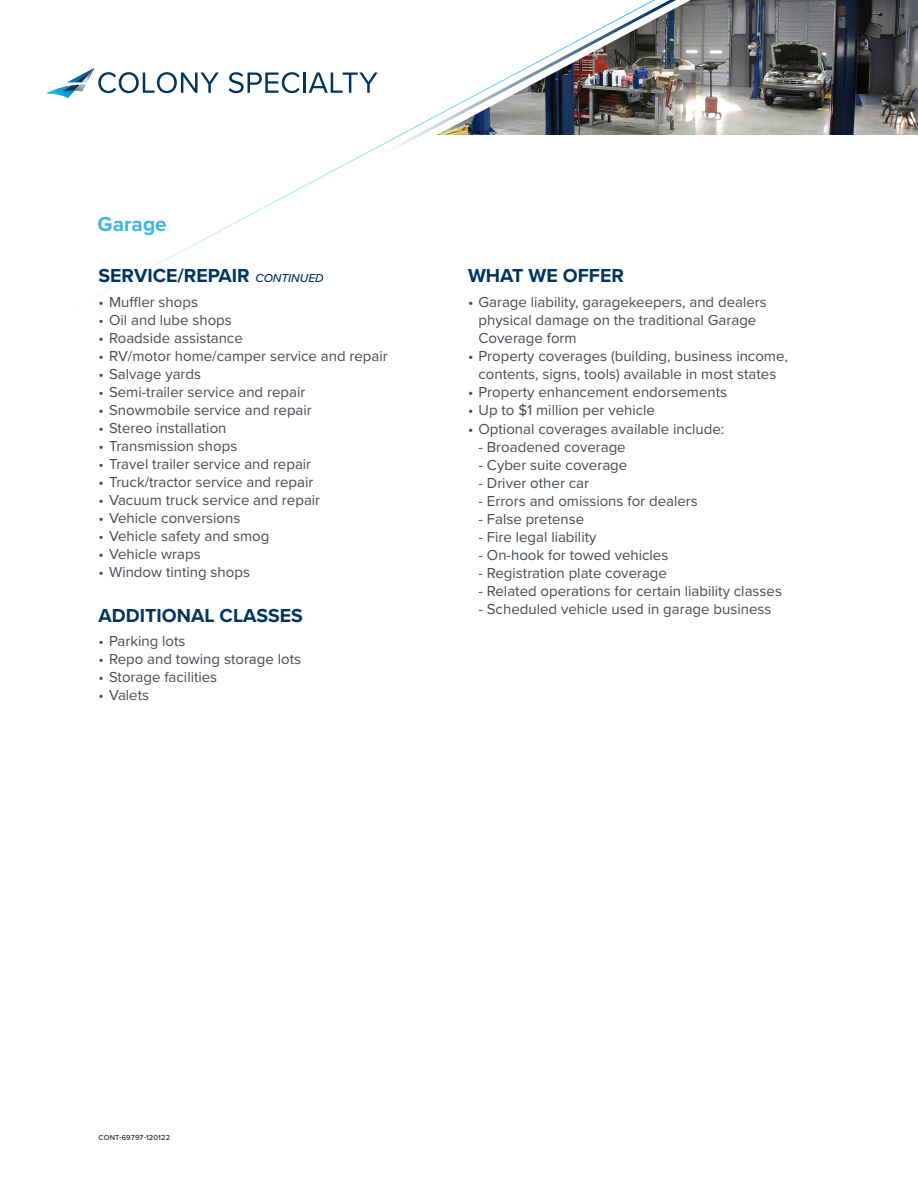
<style>
.page{position:relative;width:918px;height:1188px;background:#fff}
.page>*{position:absolute;margin:0;border:0;box-sizing:border-box;transform-origin:0 0}
.t1{font:700 21px "Proxima Nova";color:#41b6e6}
.t2{font:700 19.5px "Proxima Nova";color:#003560}
.t3{font:15px/18px "Proxima Nova";color:#464b54}
.t4{font:500 7.5px "Proxima Nova";letter-spacing:.02em;color:#231f20}
.s1{font-weight:500;font-style:italic;font-size:12px}
</style>
<div class="page">
<svg style="left:761px;top:0;width:157px;height:135px;background:#58595b"></svg>
<svg style="left:74px;top:0;width:687px;height:309px"></svg>
<svg style="left:229px;top:72px;width:71px;height:21px"></svg>
<hr style="left:303px;top:73px;width:3px;height:20px;background:#003560">
<svg style="left:309px;top:73px;width:69px;height:20px"></svg>
<svg style="left:46px;top:68px;width:173px;height:30px"></svg>
<h1 class="t1" style="left:98px;top:208px;width:71px">Garage</h1>
<h2 class="t2" style="left:99px;top:261px;width:227px">SERVICE/REPAIR <span class="s1">CONTINUED</span></h2>
<p class="t3" style="left:99px;top:292px;width:101px">• Muffler shops</p>
<p class="t3" style="left:99px;top:310px;width:135px">• Oil and lube shops</p>
<p class="t3" style="left:99px;top:328px;width:146px">• Roadside assistance</p>
<p class="t3" style="left:99px;top:346px;width:291px">• RV/motor home/camper service and repair</p>
<p class="t3" style="left:99px;top:364px;width:104px">• Salvage yards</p>
<p class="t3" style="left:99px;top:382px;width:208px">• Semi-trailer service and repair</p>
<p class="t3" style="left:99px;top:400px;width:215px">• Snowmobile service and repair</p>
<p class="t3" style="left:99px;top:418px;width:129px">• Stereo installation</p>
<p class="t3" style="left:99px;top:436px;width:140px">• Transmission shops</p>
<p class="t3" style="left:99px;top:454px;width:214px">• Travel trailer service and repair</p>
<p class="t3" style="left:99px;top:472px;width:216px">• Truck/tractor service and repair</p>
<p class="t3" style="left:99px;top:490px;width:223px">• Vacuum truck service and repair</p>
<p class="t3" style="left:99px;top:508px;width:143px">• Vehicle conversions</p>
<p class="t3" style="left:99px;top:526px;width:172px">• Vehicle safety and smog</p>
<p class="t3" style="left:99px;top:544px;width:104px">• Vehicle wraps</p>
<p class="t3" style="left:99px;top:562px;width:153px">• Window tinting shops</p>
<h2 class="t2" style="left:99px;top:601px;width:206px">ADDITIONAL CLASSES</h2>
<p class="t3" style="left:99px;top:632px;width:89px">• Parking lots</p>
<p class="t3" style="left:99px;top:650px;width:204px">• Repo and towing storage lots</p>
<p class="t3" style="left:99px;top:668px;width:120px">• Storage facilities</p>
<p class="t3" style="left:99px;top:686px;width:52px">• Valets</p>
<h2 class="t2" style="left:468px;top:261px;width:157px">WHAT WE OFFER</h2>
<p class="t3" style="left:478px;top:292px;width:290px;text-indent:-10px">• Garage liability, garagekeepers, and dealers physical damage on the traditional Garage<br>Coverage form</p>
<p class="t3" style="left:468px;top:346px;width:321px;text-align:center">• Property coverages (building, business income, contents, signs, tools) available in most states</p>
<p class="t3" style="left:468px;top:383px;width:261px">• Property enhancement endorsements</p>
<p class="t3" style="left:468px;top:401px;width:189px">• Up to $1 million per vehicle</p>
<p class="t3" style="left:468px;top:420px;width:258px">• Optional coverages available include:</p>
<p class="t3" style="left:478px;top:438px;width:149px">- Broadened coverage</p>
<p class="t3" style="left:478px;top:456px;width:150px">- Cyber suite coverage</p>
<p class="t3" style="left:478px;top:474px;width:112px">- Driver other car</p>
<p class="t3" style="left:478px;top:492px;width:221px">- Errors and omissions for dealers</p>
<p class="t3" style="left:478px;top:510px;width:107px">- False pretense</p>
<p class="t3" style="left:478px;top:528px;width:120px">- Fire legal liability</p>
<p class="t3" style="left:478px;top:546px;width:191px">- On-hook for towed vehicles</p>
<p class="t3" style="left:478px;top:564px;width:190px">- Registration plate coverage</p>
<p class="t3" style="left:478px;top:582px;width:305px">- Related operations for certain liability classes</p>
<p class="t3" style="left:478px;top:600px;width:294px">- Scheduled vehicle used in garage business</p>
<p class="t4" style="left:99px;top:1132px;width:73px">CONT-69797-120122</p>
</div>
